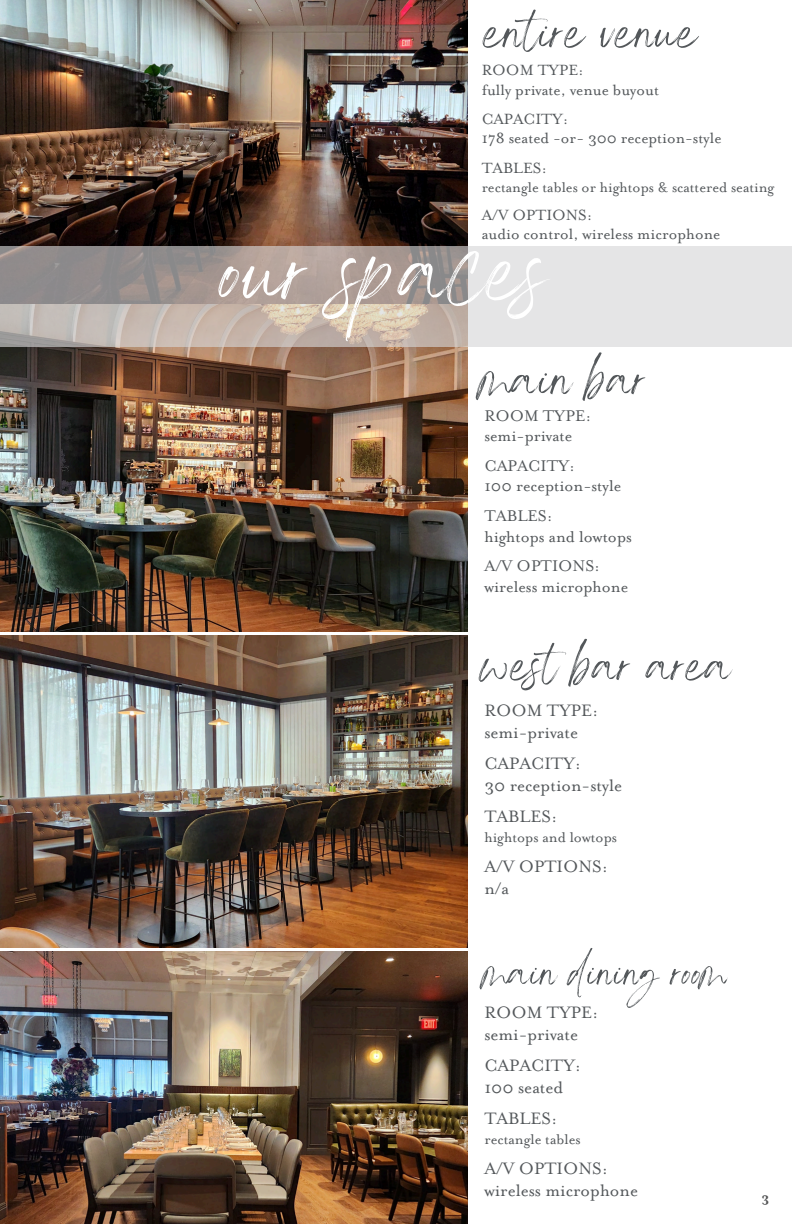
<style>
.page{position:relative;width:792px;height:1224px;background:#fff}
.page>*{position:absolute;margin:0;border:0;box-sizing:border-box;transform-origin:0 0}
.t1{font:143.1px "Angella White";color:#fff}
.t2{font:76px "Angella White";color:#53575a}
.t3{font:75px "Angella White";color:#53575a}
.t4{font:61px "Angella White";color:#53575a}
.t5{font:19px/21.8px "Mrs Eaves Roman";color:#53575a}
.t6{font:17.8px/20.4px "Mrs Eaves Roman";color:#53575a}
.t7{font:17px "Mrs Eaves Roman";color:#53575a}
.t8{font:16px "Mrs Eaves Roman";color:#53575a}
.t9{font:700 15px "Mrs Eaves";color:#525354}
</style>
<div class="page">
<img style="left:0;top:0;width:467px;height:631px">
<img style="left:0;top:636px;width:467px;height:311px">
<svg style="left:0;top:246px;width:792px;height:101px;background:#c5bebb"></svg>
<img style="left:0;top:952px;width:467px;height:272px">
<h2 class="t2" style="left:484px;top:-17px;width:216px">entire venue</h2>
<p class="t7" style="left:482px;top:80px;width:179px">fully private, venue buyout</p>
<p class="t7" style="left:482px;top:110px;width:88px">CAPACITY:</p>
<p class="t7" style="left:482px;top:129px;width:241px">178 seated -or- 300 reception-style</p>
<p class="t7" style="left:482px;top:158px;width:67px">TABLES:</p>
<p class="t8" style="left:482px;top:179px;width:294px">rectangle tables or hightops &amp; scattered seating</p>
<p class="t7" style="left:482px;top:206px;width:112px">A/V OPTIONS:</p>
<p class="t7" style="left:482px;top:225px;width:240px">audio control, wireless microphone</p>
<p class="t7" style="left:482px;top:61px;width:104px">ROOM TYPE:</p>
<h4 class="t1" style="left:222px;top:179px;width:329px">our spaces</h4>
<h2 class="t2" style="left:482px;top:330px;width:168px">main bar</h2>
<p class="t6" style="left:484px;top:406px;width:108px">ROOM TYPE: semi-private</p>
<h4 class="t6" style="left:484px;top:456px;width:139px">CAPACITY:<br>100 reception-style</h4>
<h3 class="t6" style="left:484px;top:506px;width:149px">TABLES:<br>hightops and lowtops</h3>
<p class="t6" style="left:484px;top:556px;width:145px">A/V OPTIONS: wireless microphone</p>
<h4 class="t3" style="left:482px;top:617px;width:252px">west bar area</h4>
<h4 class="t5" style="left:484px;top:700px;width:116px">ROOM TYPE: semi-private</h4>
<h2 class="t5" style="left:484px;top:753px;width:139px">CAPACITY:<br>30 reception-style</h2>
<p class="t5" style="left:484px;top:806px;width:75px">TABLES:</p>
<h4 class="t8" style="left:484px;top:828px;width:134px">hightops and lowtops</h4>
<h4 class="t5" style="left:484px;top:856px;width:125px">A/V OPTIONS: n/a</h4>
<h4 class="t4" style="left:484px;top:933px;width:245px">main dining room</h4>
<h4 class="t5" style="left:484px;top:1002px;width:116px">ROOM TYPE: semi-private</h4>
<p class="t5" style="left:484px;top:1055px;width:98px">CAPACITY:<br>100 seated</p>
<p class="t5" style="left:484px;top:1108px;width:75px">TABLES:</p>
<h4 class="t8" style="left:484px;top:1130px;width:98px">rectangle tables</h4>
<p class="t5" style="left:484px;top:1158px;width:155px">A/V OPTIONS: wireless microphone</p>
<p class="t9" style="left:761px;top:1189px;width:9px">3</p>
</div>
